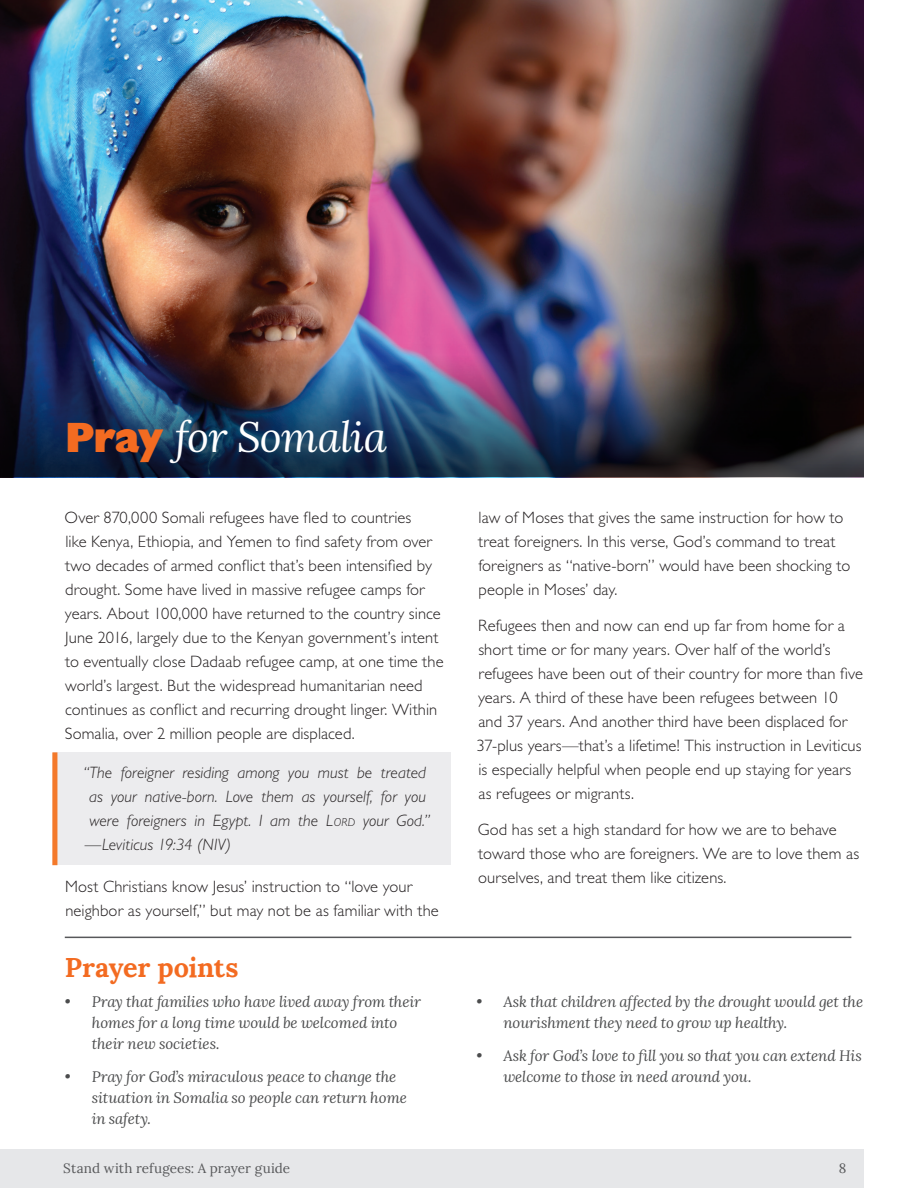
<style>
.page{position:relative;width:918px;height:1188px;background:#fff}
.page>*{position:absolute;margin:0;border:0;box-sizing:border-box;transform-origin:0 0}
.t1{font:italic 42px "Lora";letter-spacing:-.015em;color:#fff}
.t2{font:700 27px "Lora";letter-spacing:-.01em;color:#f36b21}
.t3{font:300 16.5px/24px "Gill Sans Std";letter-spacing:.005em;color:#231f20}
.t4{font:italic 300 16.5px/24px "Gill Sans Std";color:#231f20}
.t5{font:italic 15px/21px "Lora";letter-spacing:-.01em;color:#4b4c4d}
.t6{font:13.5px "Lora";letter-spacing:.005em;color:#57585a}
.s1{font-family:"Gill Sans Std Extra Bold Disp";font-style:normal;color:#f36b21}
.s2{font-size:11.55px}
</style>
<div class="page">
<div style="left:0;top:1149px;width:864px;height:39px;background:#e6e7e9"></div>
<div style="left:53px;top:752px;width:398px;height:113px;background:#ececee"></div>
<div style="left:52px;top:752px;width:5px;height:113px;background:#f4792a"></div>
<img style="left:0;top:0;width:864px;height:345px">
<img style="left:0;top:345px;width:864px;height:132px">
<hr style="left:65px;top:937px;width:786px;height:1px;background:#57585a">
<h1 class="t1" style="left:66px;top:408px;width:323px"><span class="s1">Pray</span> for Somalia</h1>
<p class="t3" style="left:65px;top:505px;width:381px">Over 870,000 Somali refugees have fled to countries<br>like Kenya, Ethiopia, and Yemen to find safety from over two decades of armed conflict that’s been intensified by drought. Some have lived in massive refugee camps for years. About 100,000 have returned to the country since June 2016, largely due to the Kenyan government’s intent to eventually close Dadaab refugee camp, at one time the world’s largest. But the widespread humanitarian need continues as conflict and recurring drought linger. Within Somalia, over 2 million people are displaced.</p>
<p class="t4" style="left:83px;top:761px;width:349px">“The foreigner residing among you must be treated as your native-born. Love them as yourself, for you were foreigners in Egypt. I am the L<span class="s2">ord</span> your God.” —Leviticus 19:34 (NIV)</p>
<p class="t3" style="left:65px;top:874px;width:375px">Most Christians know Jesus’ instruction to “love your neighbor as yourself,” but may not be as familiar with the</p>
<h2 class="t2" style="left:65px;top:945px;width:175px">Prayer points</h2>
<p class="t5" style="left:92px;top:991px;width:331px;text-indent:-27px">• Pray that families who have lived away from their homes for a long time would be welcomed into their new societies.</p>
<p class="t5" style="left:92px;top:1066px;width:317px;text-indent:-27px">• Pray for God’s miraculous peace to change the situation in Somalia so people can return home in safety.</p>
<p class="t3" style="left:478px;top:505px;width:374px">law of Moses that gives the same instruction for how to treat foreigners. In this verse, God’s command to treat foreigners as “native-born” would have been shocking to people in Moses’ day.</p>
<p class="t3" style="left:477px;top:613px;width:388px">Refugees then and now can end up far from home for a short time or for many years. Over half of the world’s refugees have been out of their country for more than five years. A third of these have been refugees between 10 and 37 years. And another third have been displaced for 37-plus years—that’s a lifetime! This instruction in Leviticus is especially helpful when people end up staying for years as refugees or migrants.</p>
<p class="t3" style="left:478px;top:818px;width:383px">God has set a high standard for how we are to behave toward those who are foreigners. We are to love them as ourselves, and treat them like citizens.</p>
<p class="t5" style="left:503px;top:991px;width:361px;text-indent:-27px">• Ask that children affected by the drought would get the nourishment they need to grow up healthy.</p>
<p class="t5" style="left:503px;top:1045px;width:360px;text-indent:-27px">• Ask for God’s love to fill you so that you can extend His welcome to those in need around you.</p>
<p class="t6" style="left:63px;top:1158px;width:228px">Stand with refugees: A prayer guide</p>
<p class="t6" style="left:839px;top:1158px;width:9px">8</p>
</div>
